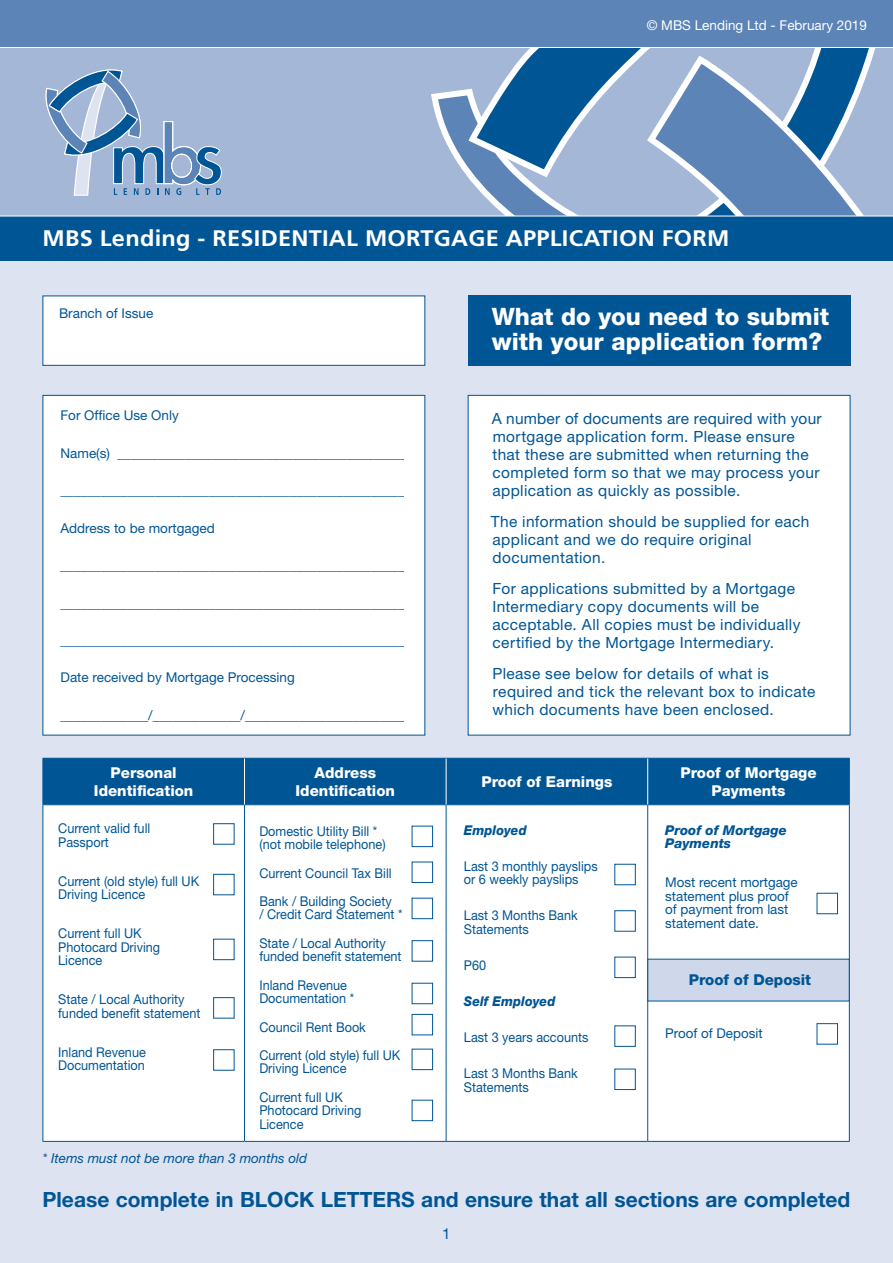
<style>
.page{position:relative;width:893px;height:1263px;background:#dde3f0}
.page>*{position:absolute;margin:0;border:0;box-sizing:border-box;transform-origin:0 0}
.t1{font:800 24px/25.5px "Helvetica Neue";color:#fff}
.t2{font:700 22.5px "Frutiger";letter-spacing:.01em;color:#fff;scale:1.05 1}
.t3{font:700 21px "Helvetica Neue";color:#005595}
.t4{font:15.45px/18px "Helvetica Neue";letter-spacing:.025em;color:#005595}
.t5{font:800 15px/18px "Helvetica Neue";color:#fff;text-align:center}
.t6{font:800 15px "Helvetica Neue";color:#005595}
.t7{font:15px "Helvetica Neue";color:#005595}
.t8{font:13.5px/13.5px "Helvetica Neue";color:#005595;scale:.94 1}
.t9{font:13.5px/13.5px "Helvetica Neue";color:#005595}
.t10{font:italic 13.5px "Helvetica Neue";color:#005595}
.t11{font:13.5px "Helvetica Neue";color:#fff}
.t12{font:italic 800 13.5px/13.5px "Helvetica Neue";color:#005595}
.t13{font:italic 800 13.5px "Helvetica Neue";color:#005595;scale:.94 1}
</style>
<div class="page">
<div style="left:0;top:0;width:893px;height:55px;background:#5c84b7"></div>
<div style="left:0;top:199px;width:893px;height:62px;background:#005595"></div>
<div style="left:0;top:48px;width:893px;height:168px;background:#a4b7d7"></div>
<svg style="left:427px;top:48px;width:466px;height:168px"></svg>
<hr style="left:0;top:47px;width:893px;height:1px;background:#fff">
<hr style="left:0;top:216px;width:893px;height:1px;background:#fff">
<svg style="left:45px;top:69px;width:177px;height:127px"></svg>
<div style="left:43px;top:296px;width:382px;height:70px;background:#fff;border:1px solid #005595"></div>
<div style="left:43px;top:395px;width:382px;height:340px;background:#fff"></div>
<div style="left:468px;top:395px;width:382px;height:340px;background:#fff"></div>
<div style="left:468px;top:296px;width:382px;height:70px;background:#005595"></div>
<div style="left:44px;top:759px;width:805px;height:45px;background:#005595"></div>
<div style="left:44px;top:805px;width:805px;height:336px;background:#fff"></div>
<hr style="left:43px;top:805px;width:1px;height:336px;background:#005595">
<hr style="left:244px;top:805px;width:1px;height:336px;background:#005595">
<hr style="left:446px;top:805px;width:1px;height:336px;background:#005595">
<hr style="left:647px;top:805px;width:1px;height:336px;background:#005595">
<hr style="left:849px;top:805px;width:1px;height:336px;background:#005595">
<hr style="left:43px;top:1141px;width:201px;height:1px;background:#005595">
<hr style="left:244px;top:1141px;width:202px;height:1px;background:#005595">
<hr style="left:446px;top:1141px;width:202px;height:1px;background:#005595">
<hr style="left:648px;top:1141px;width:202px;height:1px;background:#005595">
<hr style="left:43px;top:758px;width:201px;height:1px;background:#005595">
<hr style="left:43px;top:759px;width:1px;height:45px;background:#005595">
<hr style="left:244px;top:758px;width:202px;height:1px;background:#005595">
<hr style="left:446px;top:758px;width:202px;height:1px;background:#005595">
<hr style="left:648px;top:758px;width:202px;height:1px;background:#005595">
<hr style="left:849px;top:759px;width:1px;height:45px;background:#005595">
<hr style="left:43px;top:804px;width:201px;height:1px;background:#005595">
<hr style="left:244px;top:804px;width:202px;height:1px;background:#005595">
<hr style="left:446px;top:804px;width:202px;height:1px;background:#005595">
<hr style="left:648px;top:804px;width:202px;height:1px;background:#005595">
<hr style="left:244px;top:759px;width:1px;height:45px;background:#fff">
<hr style="left:446px;top:759px;width:1px;height:45px;background:#fff">
<hr style="left:647px;top:759px;width:1px;height:45px;background:#fff">
<div style="left:213px;top:823px;width:21px;height:21px;background:#fff;border:1px solid #005595"></div>
<div style="left:614px;top:864px;width:22px;height:21px;background:#fff;border:1px solid #005595"></div>
<div style="left:817px;top:893px;width:21px;height:21px;background:#fff;border:1px solid #005595"></div>
<div style="left:817px;top:1023px;width:21px;height:21px;background:#fff;border:1px solid #005595"></div>
<div style="left:614px;top:910px;width:22px;height:21px;background:#fff;border:1px solid #005595"></div>
<div style="left:614px;top:957px;width:22px;height:21px;background:#fff;border:1px solid #005595"></div>
<div style="left:614px;top:1025px;width:22px;height:22px;background:#fff;border:1px solid #005595"></div>
<div style="left:614px;top:1069px;width:22px;height:21px;background:#fff;border:1px solid #005595"></div>
<div style="left:213px;top:874px;width:21px;height:21px;background:#fff;border:1px solid #005595"></div>
<div style="left:213px;top:939px;width:21px;height:21px;background:#fff;border:1px solid #005595"></div>
<div style="left:213px;top:997px;width:21px;height:21px;background:#fff;border:1px solid #005595"></div>
<div style="left:213px;top:1049px;width:21px;height:21px;background:#fff;border:1px solid #005595"></div>
<div style="left:412px;top:826px;width:21px;height:21px;background:#fff;border:1px solid #005595"></div>
<div style="left:412px;top:862px;width:21px;height:21px;background:#fff;border:1px solid #005595"></div>
<div style="left:412px;top:898px;width:21px;height:21px;background:#fff;border:1px solid #005595"></div>
<div style="left:412px;top:940px;width:21px;height:21px;background:#fff;border:1px solid #005595"></div>
<div style="left:412px;top:983px;width:21px;height:21px;background:#fff;border:1px solid #005595"></div>
<div style="left:412px;top:1014px;width:21px;height:21px;background:#fff;border:1px solid #005595"></div>
<div style="left:412px;top:1049px;width:21px;height:21px;background:#fff;border:1px solid #005595"></div>
<div style="left:412px;top:1100px;width:21px;height:21px;background:#fff;border:1px solid #005595"></div>
<div style="left:647px;top:959px;width:203px;height:42px;background:#ced8ea"></div>
<p class="t11" style="left:647px;top:17px;width:222px">© MBS Lending Ltd - February 2019</p>
<h2 class="t2" style="left:43px;top:225px;width:656px">MBS Lending - RESIDENTIAL MORTGAGE APPLICATION FORM</h2>
<p class="t9" style="left:59px;top:306px;width:96px">Branch of Issue</p>
<p class="t9" style="left:61px;top:408px;width:120px">For Office Use Only</p>
<p class="t9" style="left:61px;top:446px;width:349px">Name(s) ___________________________________________</p>
<p class="t9" style="left:61px;top:483px;width:346px">___________________________________________________</p>
<p class="t9" style="left:61px;top:521px;width:156px">Address to be mortgaged</p>
<p class="t9" style="left:61px;top:558px;width:346px">___________________________________________________</p>
<p class="t9" style="left:61px;top:596px;width:346px">___________________________________________________</p>
<p class="t9" style="left:61px;top:633px;width:346px">___________________________________________________</p>
<p class="t9" style="left:61px;top:671px;width:236px">Date received by Mortgage Processing</p>
<p class="t9" style="left:61px;top:708px;width:348px">_____________/_____________/________________________</p>
<h1 class="t1" style="left:492px;top:303px;width:339px">What do you need to submit with your application form?</h1>
<p class="t4" style="left:492px;top:409px;width:331px">A number of documents are required with your mortgage application form. Please ensure that these are submitted when returning the completed form so that we may process your application as quickly as possible.</p>
<p class="t4" style="left:491px;top:512px;width:320px">The information should be supplied for each applicant and we do require original documentation.</p>
<p class="t4" style="left:492px;top:579px;width:309px">For applications submitted by a Mortgage Intermediary copy documents will be acceptable. All copies must be individually certified by the Mortgage Intermediary.</p>
<p class="t4" style="left:492px;top:664px;width:324px">Please see below for details of what is required and tick the relevant box to indicate which documents have been enclosed.</p>
<p class="t5" style="left:94px;top:764px;width:101px">Personal<br>Identification</p>
<p class="t5" style="left:296px;top:764px;width:101px">Address<br>Identification</p>
<p class="t5" style="left:481px;top:773px;width:132px">Proof of Earnings</p>
<p class="t5" style="left:680px;top:764px;width:138px">Proof of Mortgage<br>Payments</p>
<p class="t8" style="left:58px;top:821px;width:100px">Current valid full<br>Passport</p>
<p class="t8" style="left:58px;top:874px;width:152px">Current (old style) full UK<br>Driving Licence</p>
<p class="t8" style="left:58px;top:926px;width:110px">Current full UK<br>Photocard Driving<br>Licence</p>
<p class="t8" style="left:58px;top:992px;width:153px">State / Local Authority funded benefit statement</p>
<p class="t8" style="left:58px;top:1045px;width:95px">Inland Revenue<br>Documentation</p>
<p class="t12" style="left:665px;top:823px;width:123px">Proof of Mortgage<br>Payments</p>
<p class="t9" style="left:665px;top:876px;width:134px">Most recent mortgage statement plus proof of payment from last statement date.</p>
<p class="t13" style="left:464px;top:822px;width:68px">Employed</p>
<p class="t8" style="left:464px;top:859px;width:144px">Last 3 monthly payslips or 6 weekly payslips</p>
<p class="t8" style="left:464px;top:908px;width:123px">Last 3 Months Bank<br>Statements</p>
<p class="t8" style="left:464px;top:958px;width:25px">P60</p>
<p class="t13" style="left:464px;top:993px;width:99px">Self Employed</p>
<p class="t8" style="left:464px;top:1030px;width:134px">Last 3 years accounts</p>
<p class="t8" style="left:464px;top:1066px;width:123px">Last 3 Months Bank<br>Statements</p>
<p class="t8" style="left:259px;top:824px;width:136px">Domestic Utility Bill * (not mobile telephone)</p>
<p class="t8" style="left:259px;top:858px;width:142px;line-height:28.3px">Current Council Tax Bill<br>Bank / Building Society</p>
<p class="t8" style="left:259px;top:900px;width:154px;line-height:28.3px">/ Credit Card Statement *<br>State / Local Authority</p>
<p class="t8" style="left:259px;top:942px;width:153px;line-height:28.3px">funded benefit statement<br>Inland Revenue</p>
<p class="t8" style="left:259px;top:984px;width:152px;line-height:28.3px">Documentation *<br>Council Rent Book<br>Current (old style) full UK</p>
<p class="t8" style="left:259px;top:1054px;width:94px;line-height:28.3px">Driving Licence<br>Current full UK</p>
<p class="t8" style="left:259px;top:1103px;width:110px">Photocard Driving<br>Licence</p>
<p class="t6" style="left:689px;top:971px;width:124px">Proof of Deposit</p>
<p class="t9" style="left:665px;top:1027px;width:99px">Proof of Deposit</p>
<p class="t10" style="left:43px;top:1149px;width:266px">* Items must not be more than 3 months old</p>
<h3 class="t3" style="left:43px;top:1187px;width:809px">Please complete in BLOCK LETTERS and ensure that all sections are completed</h3>
<p class="t7" style="left:442px;top:1224px;width:10px">1</p>
</div>
